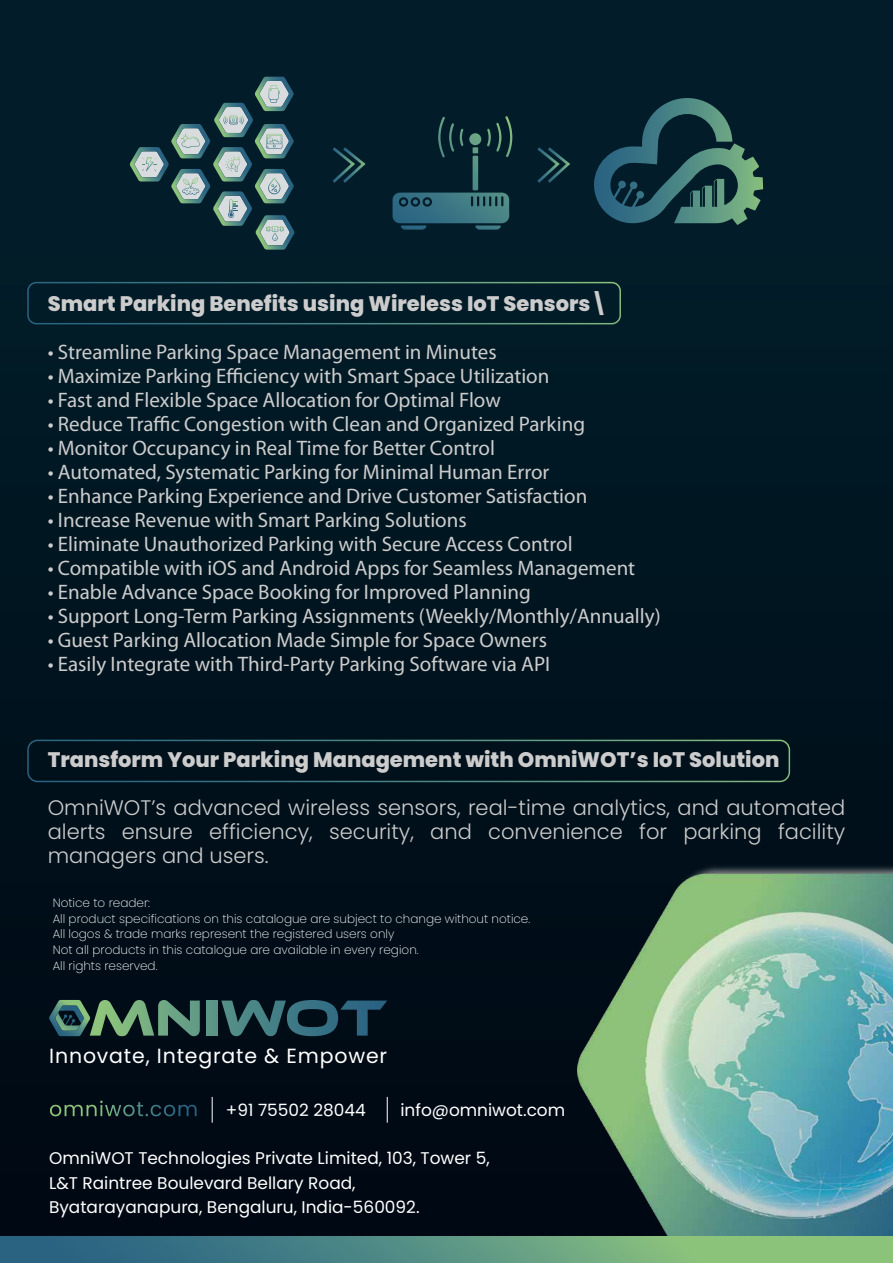
<style>
.page{position:relative;width:893px;height:1263px;background:#001520}
.page>*{position:absolute;margin:0;border:0;box-sizing:border-box;transform-origin:0 0}
.t1{font:21px "Myriad Pro";color:#cdcccc}
.t2{font:300 21px/24px "Poppins";color:#cdcccc;text-align:justify}
.t3{font:800 21px "Poppins";color:#cdcccc}
.t4{font:20.55px "Poppins";letter-spacing:.04em;color:#fff}
.t5{font:16.95px/24.6px "Poppins";color:#fff}
.t6{font:200 12px/15.6px "Poppins";color:#fff}
</style>
<div class="page">
<svg style="left:130px;top:77px;width:165px;height:173px"></svg>
<svg style="left:393px;top:116px;width:119px;height:114px"></svg>
<svg style="left:594px;top:98px;width:169px;height:127px"></svg>
<svg style="left:332px;top:147px;width:34px;height:36px"></svg>
<svg style="left:537px;top:147px;width:34px;height:36px"></svg>
<img style="left:578px;top:866px;width:315px;height:371px">
<div style="left:0;top:1237px;width:893px;height:26px;background:linear-gradient(to right,#1e5986,#9cd37d)"></div>
<div style="left:206px;top:1000px;width:11px;height:35px;background:#5b9686"></div>
<svg style="left:221px;top:1000px;width:166px;height:36px"></svg>
<svg style="left:49px;top:1000px;width:151px;height:36px"></svg>
<svg style="left:50px;top:1100px;width:147px;height:16px"></svg>
<svg style="left:212px;top:1097px;width:1px;height:25px"></svg>
<svg style="left:387px;top:1097px;width:1px;height:25px"></svg>
<div style="left:27px;top:282px;width:594px;height:42px;border:2px solid #fff;border-radius:8px"></div>
<div style="left:27px;top:740px;width:763px;height:42px;border:2px solid #fff;border-radius:10px"></div>
<p class="t3" style="left:48px;top:291px;width:562px">Smart Parking Benefits using Wireless IoT Sensors\</p>
<p class="t1" style="left:48px;top:340px;width:450px">• Streamline Parking Space Management in Minutes</p>
<p class="t1" style="left:48px;top:364px;width:503px">• Maximize Parking Efficiency with Smart Space Utilization</p>
<p class="t1" style="left:48px;top:388px;width:455px">• Fast and Flexible Space Allocation for Optimal Flow</p>
<p class="t1" style="left:48px;top:412px;width:539px">• Reduce Traffic Congestion with Clean and Organized Parking</p>
<p class="t1" style="left:48px;top:436px;width:449px">• Monitor Occupancy in Real Time for Better Control</p>
<p class="t1" style="left:48px;top:460px;width:503px">• Automated, Systematic Parking for Minimal Human Error</p>
<p class="t1" style="left:48px;top:484px;width:541px">• Enhance Parking Experience and Drive Customer Satisfaction</p>
<p class="t1" style="left:48px;top:508px;width:421px">• Increase Revenue with Smart Parking Solutions</p>
<p class="t1" style="left:48px;top:532px;width:526px">• Eliminate Unauthorized Parking with Secure Access Control</p>
<p class="t1" style="left:48px;top:556px;width:589px">• Compatible with iOS and Android Apps for Seamless Management</p>
<p class="t1" style="left:48px;top:580px;width:485px">• Enable Advance Space Booking for Improved Planning</p>
<p class="t1" style="left:48px;top:604px;width:614px">• Support Long-Term Parking Assignments (Weekly/Monthly/Annually)</p>
<p class="t1" style="left:48px;top:628px;width:501px">• Guest Parking Allocation Made Simple for Space Owners</p>
<p class="t1" style="left:48px;top:652px;width:504px">• Easily Integrate with Third-Party Parking Software via API</p>
<p class="t3" style="left:48px;top:747px;width:733px">Transform Your Parking Management with OmniWOT’s IoT Solution</p>
<p class="t2" style="left:48px;top:796px;width:799px">OmniWOT’s advanced wireless sensors, real-time analytics, and automated alerts ensure efficiency, security, and convenience for parking facility managers and users.</p>
<p class="t6" style="left:53px;top:895px;width:479px">Notice to reader:<br>All product specifications on this catalogue are subject to change without notice.<br>All logos &amp; trade marks represent the registered users only<br>Not all products in this catalogue are available in every region.<br>All rights reserved.</p>
<p class="t4" style="left:49px;top:1043px;width:339px">Innovate, Integrate &amp; Empower</p>
<p class="t5" style="left:226px;top:1098px;width:141px">+91 75502 28044</p>
<p class="t5" style="left:400px;top:1098px;width:166px">info@omniwot.com</p>
<p class="t5" style="left:49px;top:1146px;width:442px">OmniWOT Technologies Private Limited, 103, Tower 5,<br>L&amp;T Raintree Boulevard Bellary Road,<br>Byatarayanapura, Bengaluru, India-560092.</p>
</div>
